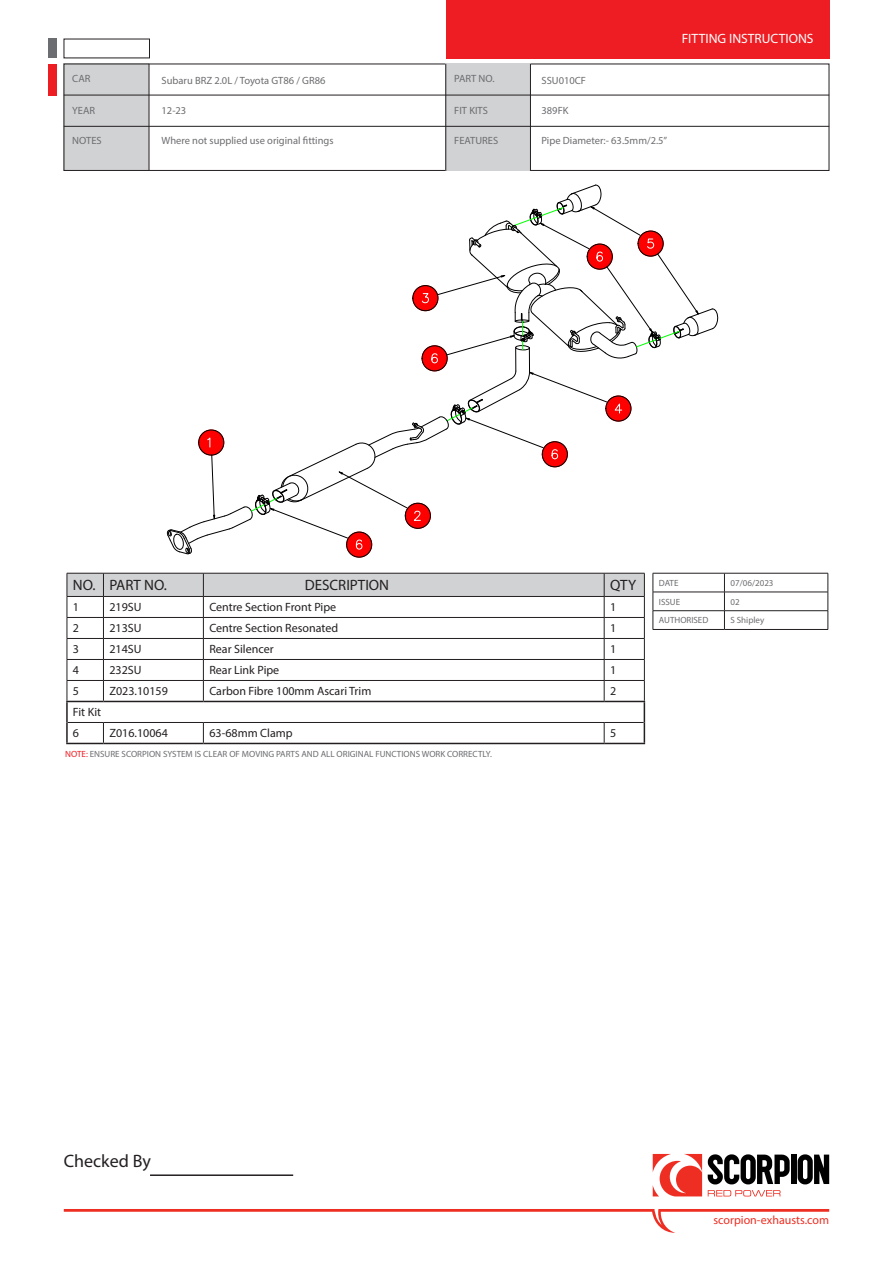
<style>
.page{position:relative;width:893px;height:1263px;background:#fff}
.page>*{position:absolute;margin:0;border:0;box-sizing:border-box;transform-origin:0 0}
.t1{font:18px "Myriad Pro";color:#231f20}
.t2{font:15px "Myriad Pro";color:#231f20}
.t3{font:13.5px "Myriad Pro";color:#fff}
.t4{font:12px "Myriad Pro";color:#231f20}
.t5{font:12px "Myriad Pro";color:#ee2e22}
.t6{font:10.5px "Myriad Pro";color:#6c6d70}
.t7{font:9px "Myriad Pro";color:#6c6d70}
.s1{color:#ee1d23}
</style>
<div class="page">
<div style="left:64px;top:64px;width:85px;height:107px;background:#d1d2d4"></div>
<div style="left:64px;top:64px;width:765px;height:107px;border:1px solid #231f20"></div>
<div style="left:446px;top:64px;width:85px;height:107px;background:#d1d2d4"></div>
<svg style="left:64px;top:1209px;width:765px;height:24px"></svg>
<div style="left:446px;top:0;width:383px;height:58px;background:#ee1d23"></div>
<div style="left:48px;top:64px;width:8px;height:31px;background:#ee1d23"></div>
<hr style="left:64px;top:95px;width:765px;height:1px;background:#231f20">
<hr style="left:64px;top:126px;width:765px;height:1px;background:#231f20">
<hr style="left:149px;top:64px;width:1px;height:106px;background:#231f20">
<hr style="left:445px;top:64px;width:1px;height:107px;background:#231f20">
<hr style="left:530px;top:64px;width:1px;height:107px;background:#231f20">
<div style="left:48px;top:39px;width:8px;height:19px;background:#6c6d70"></div>
<svg style="left:708px;top:1190px;width:72px;height:6px"></svg>
<svg style="left:653px;top:1154px;width:49px;height:42px"></svg>
<svg style="left:708px;top:1154px;width:82px;height:30px"></svg>
<div style="left:791px;top:1154px;width:5px;height:30px;background:#000"></div>
<svg style="left:798px;top:1154px;width:31px;height:30px"></svg>
<hr style="left:66px;top:701px;width:37px;height:1px;background:#231f20">
<hr style="left:66px;top:702px;width:2px;height:20px;background:#231f20">
<hr style="left:66px;top:722px;width:2px;height:21px;background:#231f20">
<svg style="left:67px;top:573px;width:578px;height:170px"></svg>
<hr style="left:66px;top:743px;width:37px;height:1px;background:#231f20">
<hr style="left:103px;top:743px;width:100px;height:1px;background:#231f20">
<hr style="left:203px;top:743px;width:401px;height:1px;background:#231f20">
<hr style="left:604px;top:743px;width:41px;height:1px;background:#231f20">
<hr style="left:653px;top:573px;width:71px;height:1px;background:#231f20">
<hr style="left:724px;top:573px;width:104px;height:1px;background:#231f20">
<hr style="left:653px;top:592px;width:71px;height:1px;background:#231f20">
<hr style="left:724px;top:592px;width:104px;height:1px;background:#231f20">
<hr style="left:653px;top:610px;width:71px;height:1px;background:#231f20">
<svg style="left:653px;top:573px;width:1px;height:56px"></svg>
<hr style="left:724px;top:610px;width:104px;height:1px;background:#231f20">
<svg style="left:724px;top:573px;width:1px;height:56px"></svg>
<svg style="left:828px;top:573px;width:1px;height:56px"></svg>
<hr style="left:653px;top:629px;width:71px;height:1px;background:#231f20">
<hr style="left:724px;top:629px;width:104px;height:1px;background:#231f20">
<svg style="left:167px;top:185px;width:552px;height:373px"></svg>
<hr style="left:150px;top:1174px;width:143px;height:2px;background:#231f20">
<p class="t6" style="left:72px;top:72px;width:20px">CAR</p>
<p class="t6" style="left:72px;top:104px;width:24px">YEAR</p>
<p class="t6" style="left:72px;top:134px;width:31px">NOTES</p>
<p class="t6" style="left:162px;top:74px;width:165px">Subaru BRZ 2.0L / Toyota GT86 / GR86</p>
<p class="t6" style="left:162px;top:104px;width:26px">12-23</p>
<p class="t6" style="left:162px;top:134px;width:173px">Where not supplied use original fittings</p>
<p class="t6" style="left:454px;top:72px;width:42px">PART NO.</p>
<p class="t6" style="left:454px;top:104px;width:35px">FIT KITS</p>
<p class="t6" style="left:454px;top:134px;width:45px">FEATURES</p>
<p class="t6" style="left:541px;top:74px;width:46px">SSU010CF</p>
<p class="t6" style="left:541px;top:104px;width:28px">389FK</p>
<p class="t6" style="left:541px;top:134px;width:127px">Pipe Diameter:- 63.5mm/2.5”</p>
<p class="t3" style="left:682px;top:30px;width:133px">FITTING INSTRUCTIONS</p>
<p class="t2" style="left:73px;top:576px;width:24px">NO.</p>
<p class="t2" style="left:109px;top:576px;width:59px">PART NO.</p>
<p class="t2" style="left:305px;top:576px;width:86px">DESCRIPTION</p>
<p class="t2" style="left:610px;top:576px;width:27px">QTY</p>
<p class="t4" style="left:73px;top:600px;width:8px">1</p>
<p class="t4" style="left:109px;top:600px;width:34px">219SU</p>
<p class="t4" style="left:209px;top:600px;width:128px">Centre Section Front Pipe</p>
<p class="t4" style="left:610px;top:600px;width:8px">1</p>
<p class="t4" style="left:73px;top:621px;width:8px">2</p>
<p class="t4" style="left:109px;top:621px;width:34px">213SU</p>
<p class="t4" style="left:209px;top:621px;width:130px">Centre Section Resonated</p>
<p class="t4" style="left:610px;top:621px;width:8px">1</p>
<p class="t4" style="left:73px;top:642px;width:8px">3</p>
<p class="t4" style="left:109px;top:642px;width:34px">214SU</p>
<p class="t4" style="left:209px;top:642px;width:66px">Rear Silencer</p>
<p class="t4" style="left:610px;top:642px;width:8px">1</p>
<p class="t4" style="left:73px;top:663px;width:8px">4</p>
<p class="t4" style="left:109px;top:663px;width:34px">232SU</p>
<p class="t4" style="left:209px;top:663px;width:71px">Rear Link Pipe</p>
<p class="t4" style="left:610px;top:663px;width:8px">1</p>
<p class="t4" style="left:73px;top:684px;width:8px">5</p>
<p class="t4" style="left:109px;top:684px;width:60px">Z023.10159</p>
<p class="t4" style="left:209px;top:684px;width:164px">Carbon Fibre 100mm Ascari Trim</p>
<p class="t4" style="left:610px;top:684px;width:8px">2</p>
<p class="t4" style="left:73px;top:705px;width:30px">Fit Kit</p>
<p class="t4" style="left:73px;top:726px;width:8px">6</p>
<p class="t4" style="left:109px;top:726px;width:60px">Z016.10064</p>
<p class="t4" style="left:209px;top:726px;width:85px">63-68mm Clamp</p>
<p class="t4" style="left:610px;top:726px;width:8px">5</p>
<p class="t7" style="left:65px;top:748px;width:428px"><span class="s1">NOTE:</span> ENSURE SCORPION SYSTEM IS CLEAR OF MOVING PARTS AND ALL ORIGINAL FUNCTIONS WORK CORRECTLY.</p>
<p class="t7" style="left:659px;top:577px;width:21px">DATE</p>
<p class="t7" style="left:730px;top:577px;width:45px">07/06/2023</p>
<p class="t7" style="left:659px;top:596px;width:23px">ISSUE</p>
<p class="t7" style="left:730px;top:596px;width:11px">02</p>
<p class="t7" style="left:659px;top:615px;width:51px">AUTHORISED</p>
<p class="t7" style="left:730px;top:615px;width:35px">S Shipley</p>
<p class="t1" style="left:64px;top:1150px;width:89px">Checked By</p>
<p class="t5" style="left:713px;top:1213px;width:117px">scorpion-exhausts.com</p>
</div>
